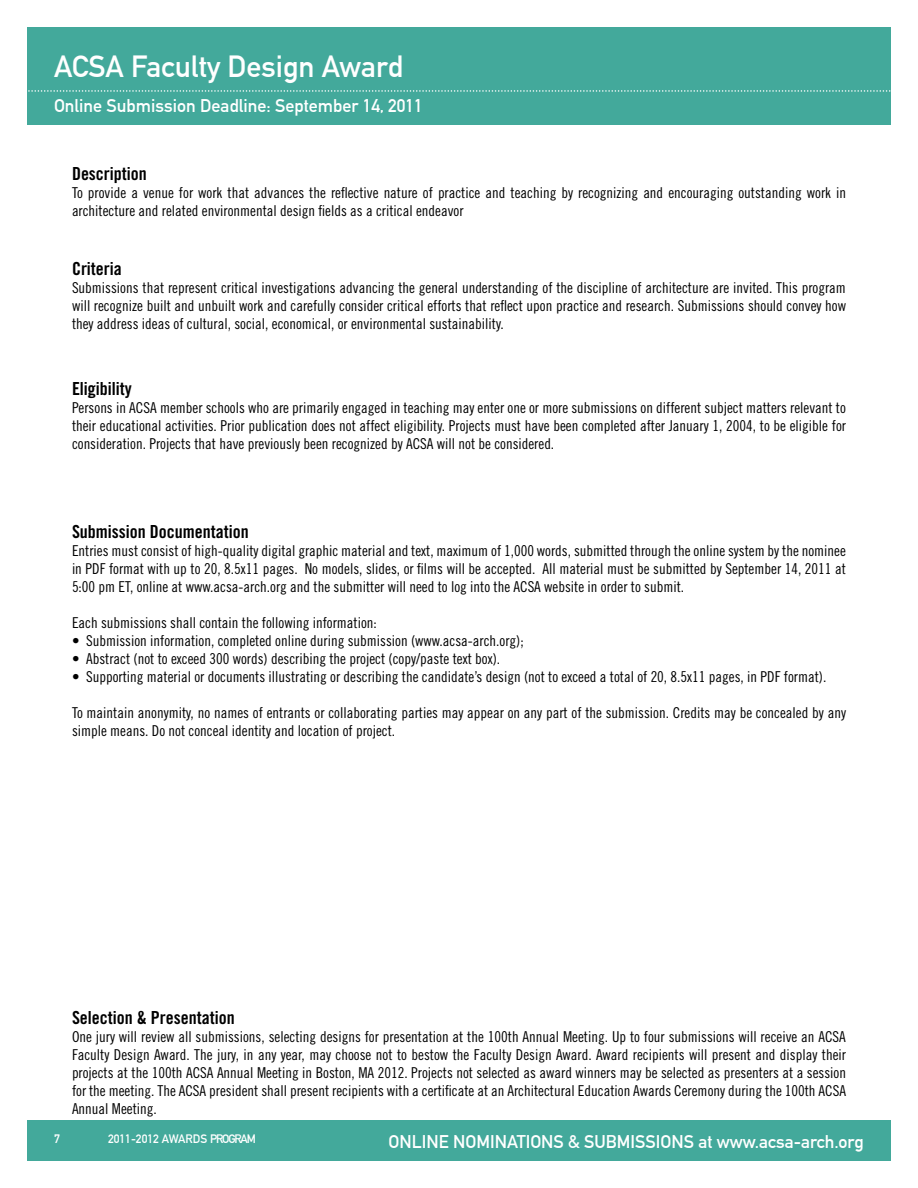
<style>
.page{position:relative;width:918px;height:1188px;background:#fff}
.page>*{position:absolute;margin:0;border:0;box-sizing:border-box;transform-origin:0 0}
.t1{font:30px "DIN Mittelschrift";color:#fff}
.t2{font:18px "DIN Mittelschrift";color:#fff}
.t3{font:18px "Trade Gothic LT Std Bd Cn 20";color:#000}
.t4{font:15px/18px "Trade Gothic LT Std Cn 18";color:#000;text-align:justify}
.t5{font:12px "DIN Mittelschrift";color:#fff}
</style>
<div class="page">
<div style="left:27px;top:1121px;width:864px;height:40px;background:#43a99b"></div>
<div style="left:27px;top:27px;width:864px;height:98px;background:#43a99b"></div>
<svg style="left:28px;top:90px;width:863px;height:2px"></svg>
<h1 class="t1" style="left:54px;top:48px;width:351px">ACSA Faculty Design Award</h1>
<p class="t2" style="left:54px;top:95px;width:370px">Online Submission Deadline: September 14, 2011</p>
<p class="t3" style="left:72px;top:163px;width:76px">Description</p>
<p class="t4" style="left:72px;top:184px;width:776px">To provide a venue for work that advances the reflective nature of practice and teaching by recognizing and encouraging outstanding work in architecture and related environmental design fields as a critical endeavor</p>
<p class="t3" style="left:72px;top:258px;width:51px">Criteria</p>
<p class="t4" style="left:72px;top:279px;width:776px">Submissions that represent critical investigations advancing the general understanding of the discipline of architecture are invited. This program will recognize built and unbuilt work and carefully consider critical efforts that reflect upon practice and research. Submissions should convey how they address ideas of cultural, social, economical, or environmental sustainability.</p>
<p class="t3" style="left:72px;top:378px;width:61px">Eligibility</p>
<p class="t4" style="left:72px;top:399px;width:776px">Persons in ACSA member schools who are primarily engaged in teaching may enter one or more submissions on different subject matters relevant to their educational activities. Prior publication does not affect eligibility. Projects must have been completed after January 1, 2004, to be eligible for consideration. Projects that have previously been recognized by ACSA will not be considered.</p>
<p class="t3" style="left:72px;top:521px;width:178px">Submission Documentation</p>
<p class="t4" style="left:72px;top:541px;width:775px">Entries must consist of high-quality digital graphic material and text, maximum of 1,000 words, submitted through the online system by the nominee in PDF format with up to 20, 8.5x11 pages. No models, slides, or films will be accepted. All material must be submitted by September 14, 2011 at 5:00 pm ET, online at www.acsa-arch.org and the submitter will need to log into the ACSA website in order to submit.</p>
<p class="t4" style="left:72px;top:613px;width:306px">Each submissions shall contain the following information:</p>
<p class="t4" style="left:72px;top:631px;width:453px">• Submission information, completed online during submission (www.acsa-arch.org);</p>
<p class="t4" style="left:72px;top:649px;width:430px">• Abstract (not to exceed 300 words) describing the project (copy/paste text box).</p>
<p class="t4" style="left:72px;top:667px;width:756px">• Supporting material or documents illustrating or describing the candidate’s design (not to exceed a total of 20, 8.5x11 pages, in PDF format).</p>
<p class="t4" style="left:72px;top:703px;width:776px">To maintain anonymity, no names of entrants or collaborating parties may appear on any part of the submission. Credits may be concealed by any simple means. Do not conceal identity and location of project.</p>
<p class="t3" style="left:72px;top:1006px;width:164px">Selection &amp; Presentation</p>
<p class="t4" style="left:72px;top:1027px;width:776px">One jury will review all submissions, selecting designs for presentation at the 100th Annual Meeting. Up to four submissions will receive an ACSA Faculty Design Award. The jury, in any year, may choose not to bestow the Faculty Design Award. Award recipients will present and display their projects at the 100th ACSA Annual Meeting in Boston, MA 2012. Projects not selected as award winners may be selected as presenters at a session for the meeting. The ACSA president shall present recipients with a certificate at an Architectural Education Awards Ceremony during the 100th ACSA Annual Meeting.</p>
<p class="t5" style="left:54px;top:1132px;width:7px">7</p>
<p class="t5" style="left:108px;top:1132px;width:148px">2011-2012 AWARDS PROGRAM</p>
<p class="t2" style="left:389px;top:1131px;width:477px">online nominations &amp; submissions at www.acsa-arch.org</p>
</div>
